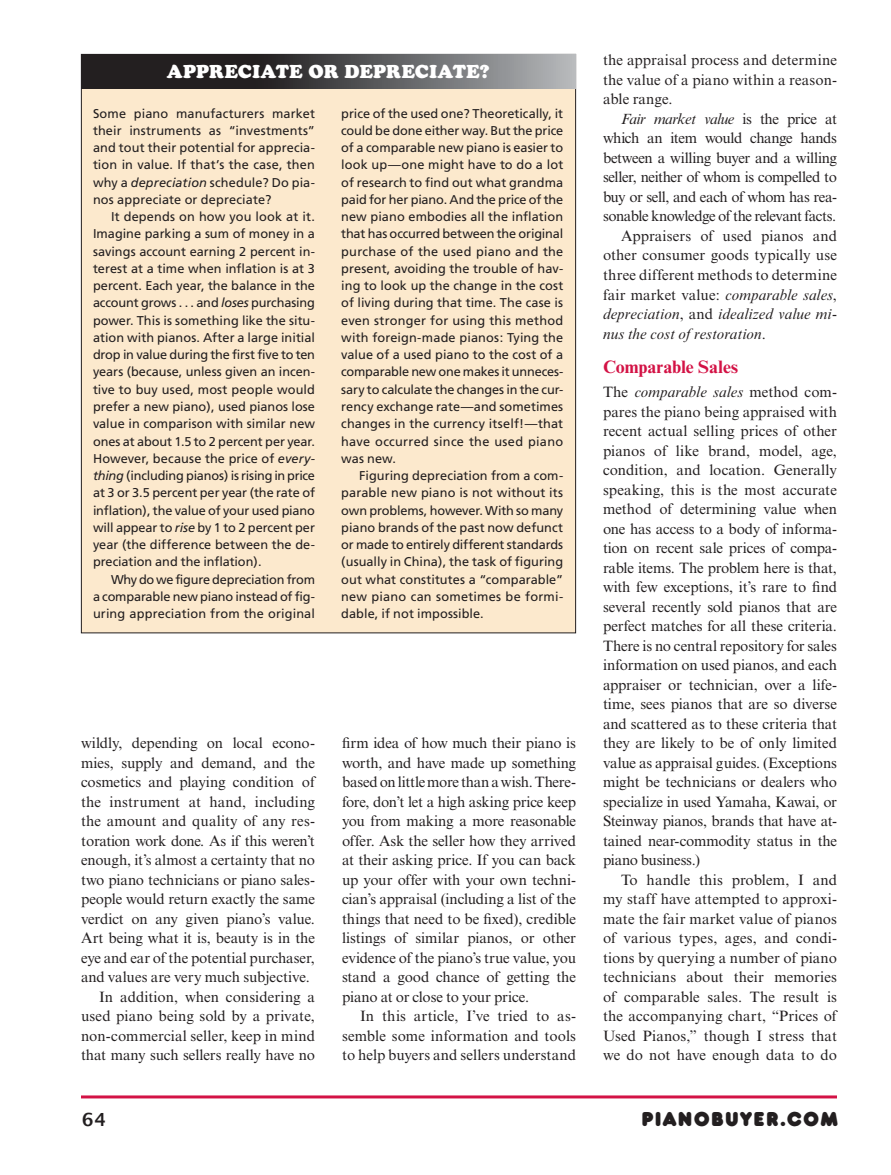
<style>
.page{position:relative;width:891px;height:1175px;background:#fff}
.page>*{position:absolute;margin:0;border:0;box-sizing:border-box;transform-origin:0 0}
.t1{font:21px "Frankfurter Std";letter-spacing:.05em;color:#231f20}
.SBw{font:900 18px "Cooper BT";letter-spacing:.005em;color:#fff}
.B{font:700 18px "Times NRMT";letter-spacing:-.005em;color:#d31245}
.t2{font:18px "Lucida San T Dem";color:#231f20}
.TXTi{font:15px/19.5px "Times NRMT";color:#231f20;text-align:justify}
.TXT{font:15px/19.5px "Times NRMT";letter-spacing:-.01em;color:#231f20;text-align:justify}
.STXTi{font:12.75px/17.2px "Frutiger";letter-spacing:.01em;color:#231f20;text-align:justify}
.STXT{font:12.75px/17.2px "Frutiger";letter-spacing:.01em;color:#231f20;text-align:justify}
.s1{font-style:italic}
</style>
<div class="page">
<hr style="left:81px;top:1095px;width:756px;height:3px;background:#d31245">
<div style="left:81px;top:54px;width:495px;height:579px;background:#fce9cd"></div>
<svg style="left:82px;top:55px;width:493px;height:33px;background:#515051"></svg>
<p class="SBw" style="left:167px;top:61px;width:324px">APPRECIATE OR DEPRECIATE?</p>
<p class="STXT" style="left:93px;top:105px;width:224px">Some piano manufacturers market their instruments as “investments” and tout their potential for apprecia&shy;tion in value. If that’s the case, then why a <span class="s1">depreciation</span> schedule? Do pia&shy;nos appreciate or depreciate?</p>
<p class="STXTi" style="left:93px;top:208px;width:224px;text-indent:18px">It depends on how you look at it.<br>Imagine parking a sum of money in a savings account earning 2 percent in&shy;terest at a time when inflation is at 3 percent. Each year, the balance in the account grows . . . and <span class="s1">loses</span> purchasing power. This is something like the situ&shy;ation with pianos. After a large initial drop in value during the first five to ten years (because, unless given an incen&shy;tive to buy used, most people would prefer a new piano), used pianos lose value in comparison with similar new ones at about 1.5 to 2 percent per year.<br>However, because the price of <span class="s1">every&shy;thing</span> (including pianos) is rising in price at 3 or 3.5 percent per year (the rate of inflation), the value of your used piano will appear to <span class="s1">rise</span> by 1 to 2 percent per year (the difference between the de&shy;preciation and the inflation).</p>
<p class="STXTi" style="left:93px;top:570px;width:224px;text-indent:18px">Why do we figure depreciation from a comparable new piano instead of fig&shy;uring appreciation from the original</p>
<p class="STXTi" style="left:341px;top:105px;width:224px">price of the used one? Theoretically, it could be done either way. But the price of a comparable new piano is easier to look up—one might have to do a lot of research to find out what grandma paid for her piano. And the price of the new piano embodies all the inflation that has occurred between the original purchase of the used piano and the present, avoiding the trouble of hav&shy;ing to look up the change in the cost of living during that time. The case is even stronger for using this method with foreign-made pianos: Tying the value of a used piano to the cost of a comparable new one makes it unneces&shy;sary to calculate the changes in the cur&shy;rency exchange rate—and sometimes changes in the currency itself!—that have occurred since the used piano was new.</p>
<p class="STXTi" style="left:341px;top:467px;width:224px;text-indent:18px">Figuring depreciation from a com&shy;parable new piano is not without its own problems, however. With so many piano brands of the past now defunct or made to entirely different standards (usually in China), the task of figuring out what constitutes a “comparable” new piano can sometimes be formi&shy;dable, if not impossible.</p>
<p class="TXT" style="left:81px;top:733px;width:236px">wildly, depending on local econo&shy;mies, supply and demand, and the cosmetics and playing condition of the instrument at hand, including the amount and quality of any res&shy;toration work done. As if this weren’t enough, it’s almost a certainty that no two piano technicians or piano sales&shy;people would return exactly the same verdict on any given piano’s value.<br>Art being what it is, beauty is in the eye and ear of the potential purchaser, and values are very much subjective.</p>
<p class="TXTi" style="left:81px;top:987px;width:235px;text-indent:18px">In addition, when considering a used piano being sold by a private, non-commercial seller, keep in mind that many such sellers really have no</p>
<p class="TXTi" style="left:342px;top:733px;width:236px">firm idea of how much their piano is worth, and have made up something based on little more than a wish. There&shy;fore, don’t let a high asking price keep you from making a more reasonable offer. Ask the seller how they arrived at their asking price. If you can back up your offer with your own techni&shy;cian’s appraisal (including a list of the things that need to be fixed), credible listings of similar pianos, or other evidence of the piano’s true value, you stand a good chance of getting the piano at or close to your price.</p>
<p class="TXTi" style="left:342px;top:1006px;width:236px;text-indent:18px">In this article, I’ve tried to as&shy;semble some information and tools to help buyers and sellers understand</p>
<p class="TXTi" style="left:603px;top:51px;width:236px">the appraisal process and determine the value of a piano within a reason&shy;able range.</p>
<p class="TXTi" style="left:603px;top:109px;width:236px;text-indent:18px"><span class="s1">Fair market value</span> is the price at which an item would change hands between a willing buyer and a willing seller, neither of whom is compelled to buy or sell, and each of whom has rea&shy;sonable knowledge of the relevant facts.</p>
<p class="TXTi" style="left:603px;top:226px;width:236px;text-indent:18px">Appraisers of used pianos and other consumer goods typically use three different methods to determine fair market value: <span class="s1">comparable sales</span>, <span class="s1">depreciation</span>, and <span class="s1">idealized value mi&shy;nus the cost of restoration</span>.</p>
<p class="B" style="left:603px;top:356px;width:137px">Comparable Sales</p>
<p class="TXT" style="left:603px;top:382px;width:236px">The <span class="s1">comparable sales</span> method com&shy;pares the piano being appraised with recent actual selling prices of other pianos of like brand, model, age, condition, and location. Generally speaking, this is the most accurate method of determining value when one has access to a body of informa&shy;tion on recent sale prices of compa&shy;rable items. The problem here is that, with few exceptions, it’s rare to find several recently sold pianos that are perfect matches for all these criteria.<br>There is no central repository for sales information on used pianos, and each appraiser or technician, over a life&shy;time, sees pianos that are so diverse and scattered as to these criteria that they are likely to be of only limited value as appraisal guides. (Exceptions might be technicians or dealers who specialize in used Yamaha, Kawai, or Steinway pianos, brands that have at&shy;tained near-commodity status in the piano business.)</p>
<p class="TXTi" style="left:603px;top:870px;width:236px;text-indent:18px">To handle this problem, I and my staff have attempted to approxi&shy;mate the fair market value of pianos of various types, ages, and condi&shy;tions by querying a number of piano technicians about their memories of comparable sales. The result is the accompanying chart, “Prices of Used Pianos,” though I stress that we do not have enough data to do</p>
<h2 class="t2" style="left:82px;top:1108px;width:25px">64</h2>
<h1 class="t1" style="left:641px;top:1106px;width:198px">PIANOBUYER.COM</h1>
</div>
